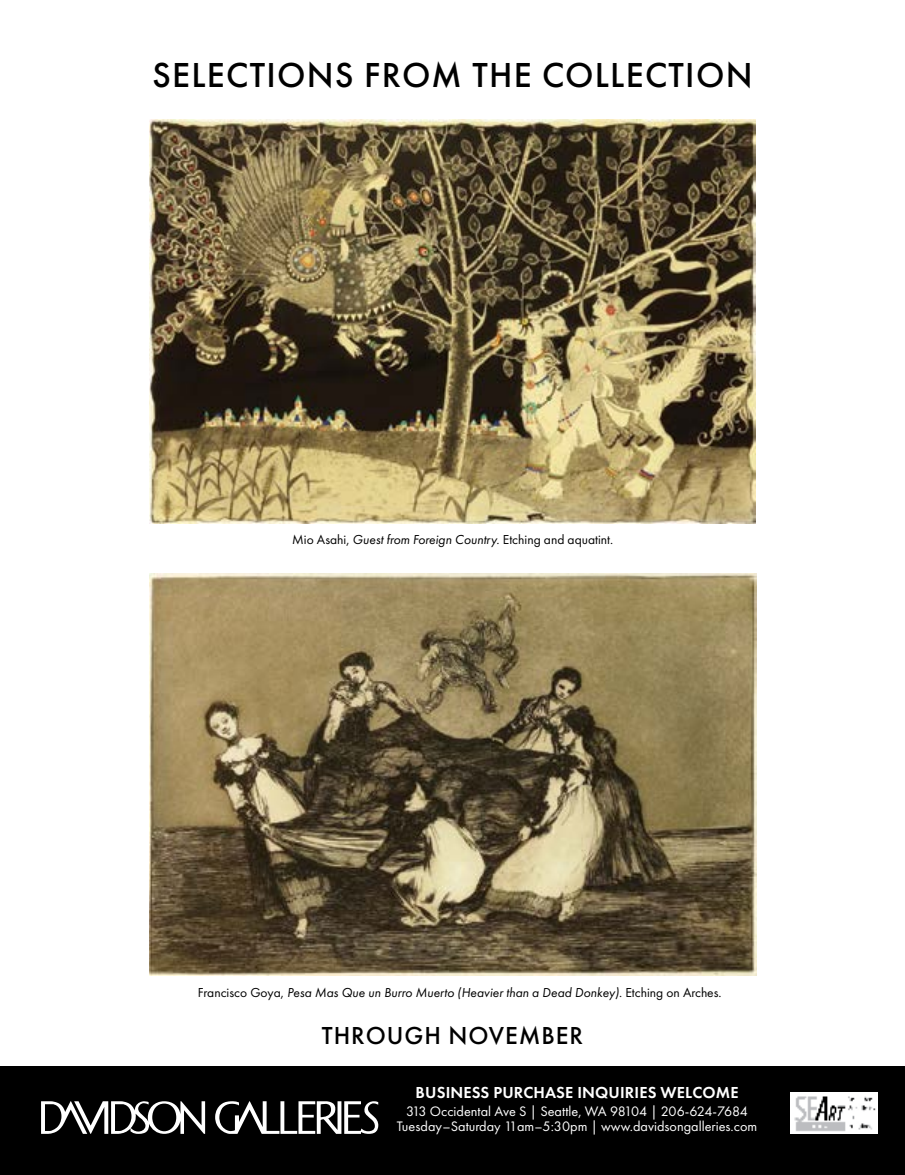
<style>
.page{position:relative;width:905px;height:1175px;background:#fff}
.page>*{position:absolute;margin:0;border:0;box-sizing:border-box;transform-origin:0 0}
.t1{font:500 36px "Futura PT";letter-spacing:.035em;color:#000}
.t2{font:500 25.5px "Futura PT";letter-spacing:.035em;color:#000}
.t3{font:600 16.5px "Futura PT";letter-spacing:.01em;color:#fff}
.t4{font:14.25px/15.8px "Futura PT";color:#fff;text-align:center}
.t5{font:italic 13.5px "Futura PT";color:#000}
.t6{font:13.5px "Futura PT";color:#000}
.s1{font-style:italic}
.s2{font-style:normal}
</style>
<div class="page">
<div style="left:0;top:1066px;width:904px;height:108px;background:#000"></div>
<img style="left:790px;top:1092px;width:88px;height:41px">
<svg style="left:41px;top:1101px;width:164px;height:32px"></svg>
<svg style="left:215px;top:1101px;width:163px;height:32px"></svg>
<img style="left:149px;top:573px;width:607px;height:402px">
<img style="left:149px;top:119px;width:606px;height:404px">
<h1 class="t1" style="left:152px;top:53px;width:601px">SELECTIONS FROM THE COLLECTION</h1>
<p class="t6" style="left:292px;top:531px;width:322px">Mio Asahi, <span class="s1">Guest from Foreign Country.</span> Etching and aquatint.</p>
<p class="t5" style="left:198px;top:984px;width:525px"><span class="s2">Francisco Goya,</span> Pesa Mas Que un Burro Muerto (Heavier than a Dead Donkey)<span class="s2">. Etching on Arches.</span></p>
<h2 class="t2" style="left:322px;top:1020px;width:262px">THROUGH NOVEMBER</h2>
<p class="t3" style="left:415px;top:1081px;width:324px">BUSINESS PURCHASE INQUIRIES WELCOME</p>
<p class="t4" style="left:397px;top:1102px;width:362px">313 Occidental Ave S | Seattle, WA 98104 | 206-624-7684<br>Tuesday–Saturday 11am–5:30pm | www.davidsongalleries.com</p>
</div>
